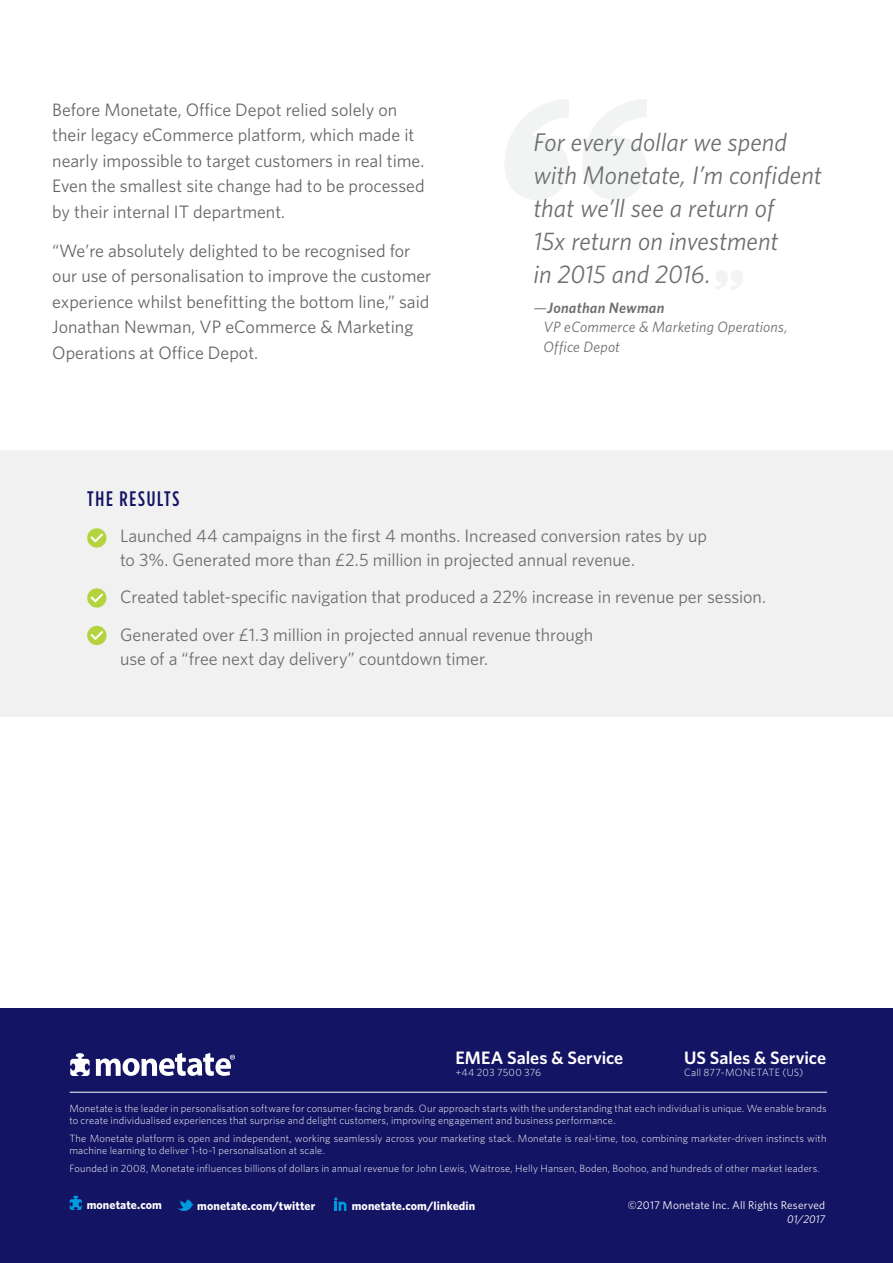
<style>
.page{position:relative;width:893px;height:1263px;background:#fff}
.page>*{position:absolute;margin:0;border:0;box-sizing:border-box;transform-origin:0 0}
.t1{font:italic 25.5px/33px "Whitney";color:#6d6e71}
.t2{font:500 21px "Gotham Condensed";letter-spacing:.08em;color:#141464}
.t3{font:18px/25.5px "Whitney";color:#666}
.t4{font:18px/24px "Whitney";letter-spacing:-.005em;color:#6d6e71}
.t5{font:600 18px "Whitney";color:#fff}
.t6{font:italic 15px/19.5px "Whitney";letter-spacing:.015em;color:#6d6e71}
.t7{font:700 12px "Whitney";letter-spacing:.01em;color:#fff}
.t8{font:11.25px "Whitney";letter-spacing:.015em;color:#fff}
.t9{font:italic 11.25px "Whitney";letter-spacing:.005em;color:#fff}
.t10{font:300 10.5px/12px "Whitney";letter-spacing:.015em;color:#fff}
.s1{font-weight:600}
</style>
<div class="page">
<div style="left:0;top:1008px;width:893px;height:255px;background:#141464"></div>
<hr style="left:70px;top:1092px;width:757px;height:1px;background:#fff">
<svg style="left:178px;top:1199px;width:16px;height:12px"></svg>
<svg style="left:70px;top:1195px;width:12px;height:15px"></svg>
<svg style="left:334px;top:1197px;width:12px;height:14px"></svg>
<svg style="left:96px;top:1053px;width:139px;height:23px"></svg>
<svg style="left:70px;top:1053px;width:20px;height:23px"></svg>
<div style="left:0;top:451px;width:893px;height:266px;background:#f1f1f2"></div>
<div style="left:87px;top:528px;width:19px;height:20px;background:#b5d33e;border-radius:50%"></div>
<svg style="left:91px;top:533px;width:12px;height:9px"></svg>
<div style="left:87px;top:626px;width:19px;height:19px;background:#b5d33e;border-radius:50%"></div>
<svg style="left:91px;top:631px;width:12px;height:9px"></svg>
<div style="left:87px;top:588px;width:19px;height:20px;background:#b5d33e;border-radius:50%"></div>
<svg style="left:91px;top:593px;width:12px;height:9px"></svg>
<svg style="left:505px;top:99px;width:142px;height:101px"></svg>
<svg style="left:716px;top:270px;width:27px;height:19px"></svg>
<h3 class="t3" style="left:52px;top:97px;width:374px">Before Monetate, Office Depot relied solely on their legacy eCommerce platform, which made it nearly impossible to target customers in real time.<br>Even the smallest site change had to be processed by their internal IT department.</h3>
<h3 class="t3" style="left:52px;top:238px;width:381px">“We’re absolutely delighted to be recognised for our use of personalisation to improve the customer experience whilst benefitting the bottom line,” said Jonathan Newman, VP eCommerce &amp; Marketing Operations at Office Depot.</h3>
<h2 class="t2" style="left:87px;top:487px;width:94px">THE RESULTS</h2>
<h1 class="t1" style="left:533px;top:125px;width:290px">For every dollar we spend with Monetate, I’m confident that we’ll see a return of<br>15x return on investment<br>in 2015 and 2016.</h1>
<h3 class="t6" style="left:544px;top:298px;width:245px;text-indent:-10px">—<span class="s1">Jonathan Newman<br></span>VP eCommerce &amp; Marketing Operations,<br>Office Depot</h3>
<h3 class="t4" style="left:120px;top:523px;width:588px">Launched 44 campaigns in the first 4 months. Increased conversion rates by up to 3%. Generated more than £2.5 million in projected annual revenue.</h3>
<h3 class="t4" style="left:120px;top:578px;width:647px;line-height:37.5px">Created tablet-specific navigation that produced a 22% increase in revenue per session.<br>Generated over £1.3 million in projected annual revenue through</h3>
<h3 class="t4" style="left:120px;top:646px;width:370px">use of a “free next day delivery” countdown timer.</h3>
<h3 class="t5" style="left:455px;top:1047px;width:169px">EMEA Sales &amp; Service</h3>
<p class="t10" style="left:455px;top:1066px;width:87px">+44 203 7500 376</p>
<h3 class="t5" style="left:684px;top:1047px;width:143px">US Sales &amp; Service</h3>
<p class="t10" style="left:684px;top:1066px;width:121px">Call 877-MONETATE (US)</p>
<p class="t10" style="left:69px;top:1102px;width:759px">Monetate is the leader in personalisation software for consumer-facing brands. Our approach starts with the understanding that each individual is unique. We enable brands to create individualised experiences that surprise and delight customers, improving engagement and business performance.</p>
<p class="t10" style="left:69px;top:1132px;width:759px">The Monetate platform is open and independent, working seamlessly across your marketing stack. Monetate is real-time, too, combining marketer-driven instincts with machine learning to deliver 1-to-1 personalisation at scale.</p>
<p class="t10" style="left:69px;top:1162px;width:752px">Founded in 2008, Monetate influences billions of dollars in annual revenue for John Lewis, Waitrose, Helly Hansen, Boden, Boohoo, and hundreds of other market leaders.</p>
<p class="t7" style="left:87px;top:1198px;width:77px">monetate.com</p>
<p class="t7" style="left:197px;top:1198px;width:120px">monetate.com/twitter</p>
<p class="t7" style="left:352px;top:1198px;width:125px">monetate.com/linkedin</p>
<p class="t8" style="left:628px;top:1199px;width:199px">©2017 Monetate Inc. All Rights Reserved</p>
<p class="t9" style="left:787px;top:1212px;width:39px">01/2017</p>
</div>
